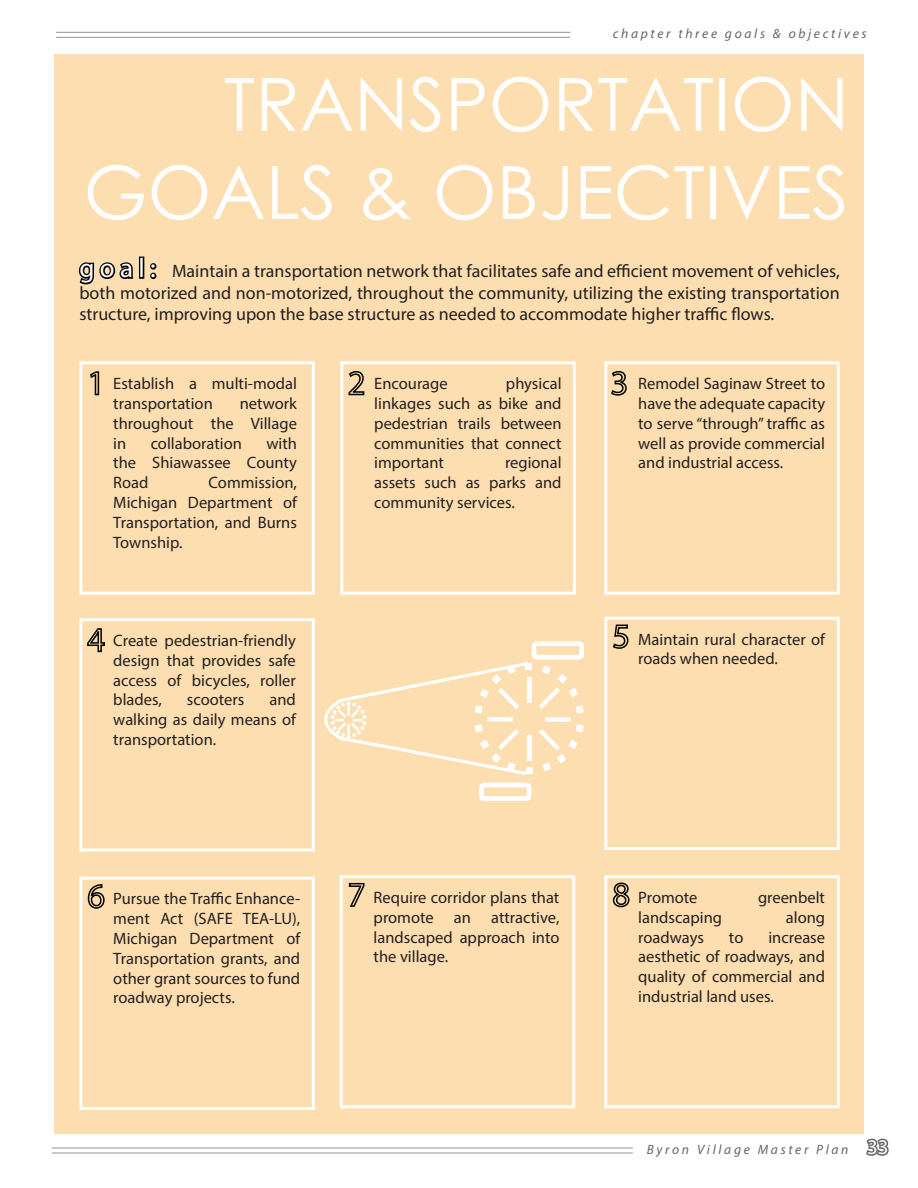
<style>
.page{position:relative;width:918px;height:1188px;background:#fff}
.page>*{position:absolute;margin:0;border:0;box-sizing:border-box;transform-origin:0 0}
.t1{font:73.5px "Century Gothic";color:#fff}
.t2{font:18px/21.6px "Myriad Pro";color:#231f20;text-align:justify}
.t3{font:16.5px/19.8px "Myriad Pro";color:#231f20;text-align:justify}
.t4{font:italic 13.5px "Myriad Pro";letter-spacing:.2em;color:#656568}
.s1{font-size:27px;color:#fff}
.s2{font-style:normal;font-size:21px;color:#fff}
</style>
<div class="page">
<svg style="left:866px;top:1138px;width:23px;height:18px"></svg>
<hr style="left:52px;top:1147px;width:581px;height:2px;background:#939598">
<hr style="left:52px;top:1152px;width:581px;height:2px;background:#939598">
<hr style="left:56px;top:32px;width:514px;height:1px;background:#939598">
<hr style="left:56px;top:37px;width:514px;height:1px;background:#939598">
<div style="left:54px;top:54px;width:810px;height:1080px;background:#fddeb0"></div>
<div style="left:526px;top:767px;width:7px;height:7px;background:#fff"></div>
<div style="left:545px;top:717px;width:26px;height:5px;background:#fff"></div>
<svg style="left:539px;top:724px;width:45px;height:47px"></svg>
<svg style="left:539px;top:665px;width:45px;height:49px"></svg>
<svg style="left:324px;top:662px;width:208px;height:113px"></svg>
<div style="left:479px;top:783px;width:52px;height:18px;border:5px solid #fff;border-radius:3px"></div>
<div style="left:532px;top:641px;width:52px;height:19px;border:5px solid #fff;border-radius:3px"></div>
<div style="left:79px;top:361px;width:236px;height:234px;border:3px solid #fff"></div>
<div style="left:340px;top:361px;width:236px;height:234px;border:3px solid #fff"></div>
<svg style="left:348px;top:371px;width:17px;height:25px"></svg>
<div style="left:604px;top:361px;width:236px;height:234px;border:3px solid #fff"></div>
<svg style="left:611px;top:371px;width:16px;height:25px"></svg>
<svg style="left:78px;top:262px;width:57px;height:134px"></svg>
<div style="left:139px;top:257px;width:5px;height:22px;border:3px solid #000"></div>
<div style="left:150px;top:263px;width:6px;height:7px;border:3px solid #000;border-radius:50%"></div>
<svg style="left:150px;top:273px;width:6px;height:6px"></svg>
<div style="left:79px;top:618px;width:236px;height:233px;border:3px solid #fff"></div>
<svg style="left:87px;top:628px;width:18px;height:25px"></svg>
<div style="left:604px;top:617px;width:236px;height:233px;border:3px solid #fff"></div>
<svg style="left:613px;top:624px;width:16px;height:25px"></svg>
<div style="left:79px;top:877px;width:236px;height:233px;border:3px solid #fff"></div>
<svg style="left:87px;top:884px;width:18px;height:25px"></svg>
<div style="left:340px;top:875px;width:235px;height:233px;border:3px solid #fff"></div>
<svg style="left:348px;top:882px;width:17px;height:25px"></svg>
<div style="left:604px;top:875px;width:236px;height:233px;border:3px solid #fff"></div>
<svg style="left:612px;top:882px;width:18px;height:26px"></svg>
<p class="t4" style="left:613px;top:25px;width:255px">chapter three goals &amp; objectives</p>
<p class="t1" style="left:224px;top:53px;width:627px">TRANSPORTATION</p>
<p class="t1" style="left:83px;top:141px;width:767px">GOALS &amp; OBJECTIVES</p>
<p class="t2" style="left:79px;top:260px;width:762px"><span class="s1">g o a l :</span> Maintain a transportation network that facilitates safe and efficient movement of vehicles, both motorized and non-motorized, throughout the community, utilizing the existing transportation structure, improving upon the base structure as needed to accommodate higher traffic flows.</p>
<p class="t3" style="left:113px;top:373px;width:185px">Establish a multi-modal transportation</p>
<p class="t3" style="left:113px;top:393px;width:185px;text-indent:126px">network throughout the Village in</p>
<p class="t3" style="left:113px;top:433px;width:185px;text-indent:153px">with the Shiawassee County Road</p>
<p class="t3" style="left:151px;top:433px;width:93px">collaboration</p>
<p class="t3" style="left:113px;top:472px;width:185px;text-indent:95px">Commission, Michigan Department of Transportation, and Burns Township.</p>
<p class="t3" style="left:113px;top:630px;width:184px">Create pedestrian-friendly design that provides safe access of bicycles, roller blades,</p>
<p class="t3" style="left:113px;top:690px;width:184px;text-indent:156px">and walking as daily means of transportation.</p>
<p class="t3" style="left:187px;top:690px;width:59px">scooters</p>
<p class="t3" style="left:374px;top:373px;width:189px;text-indent:132px">physical linkages such as bike and pedestrian trails between communities that connect important</p>
<p class="t3" style="left:374px;top:373px;width:75px">Encourage</p>
<p class="t3" style="left:374px;top:453px;width:189px;text-indent:131px">regional assets such as parks and community services.</p>
<p class="t3" style="left:638px;top:373px;width:188px">Remodel Saginaw Street to have the adequate capacity to serve “through” traffic as well as provide commercial and industrial access.</p>
<p class="t3" style="left:638px;top:629px;width:188px">Maintain rural character of roads when needed.</p>
<p class="t3" style="left:113px;top:889px;width:188px">Pursue the Traffic Enhance&shy;ment Act (SAFE TEA-LU), Michigan Department of Transportation grants, and other grant sources to fund roadway projects.</p>
<p class="t3" style="left:374px;top:887px;width:187px">Require corridor plans that promote an attractive, landscaped approach into the village.</p>
<p class="t3" style="left:638px;top:887px;width:61px">Promote</p>
<p class="t3" style="left:758px;top:887px;width:69px">greenbelt</p>
<p class="t3" style="left:638px;top:907px;width:85px">landscaping</p>
<p class="t3" style="left:786px;top:907px;width:41px">along</p>
<p class="t3" style="left:638px;top:927px;width:67px">roadways</p>
<p class="t3" style="left:729px;top:927px;width:16px">to</p>
<p class="t3" style="left:638px;top:927px;width:188px;text-indent:130px">increase aesthetic of roadways, and quality of commercial and industrial land uses.</p>
<p class="t4" style="left:647px;top:1141px;width:243px">Byron Village Master Plan <span class="s2">33</span></p>
</div>
